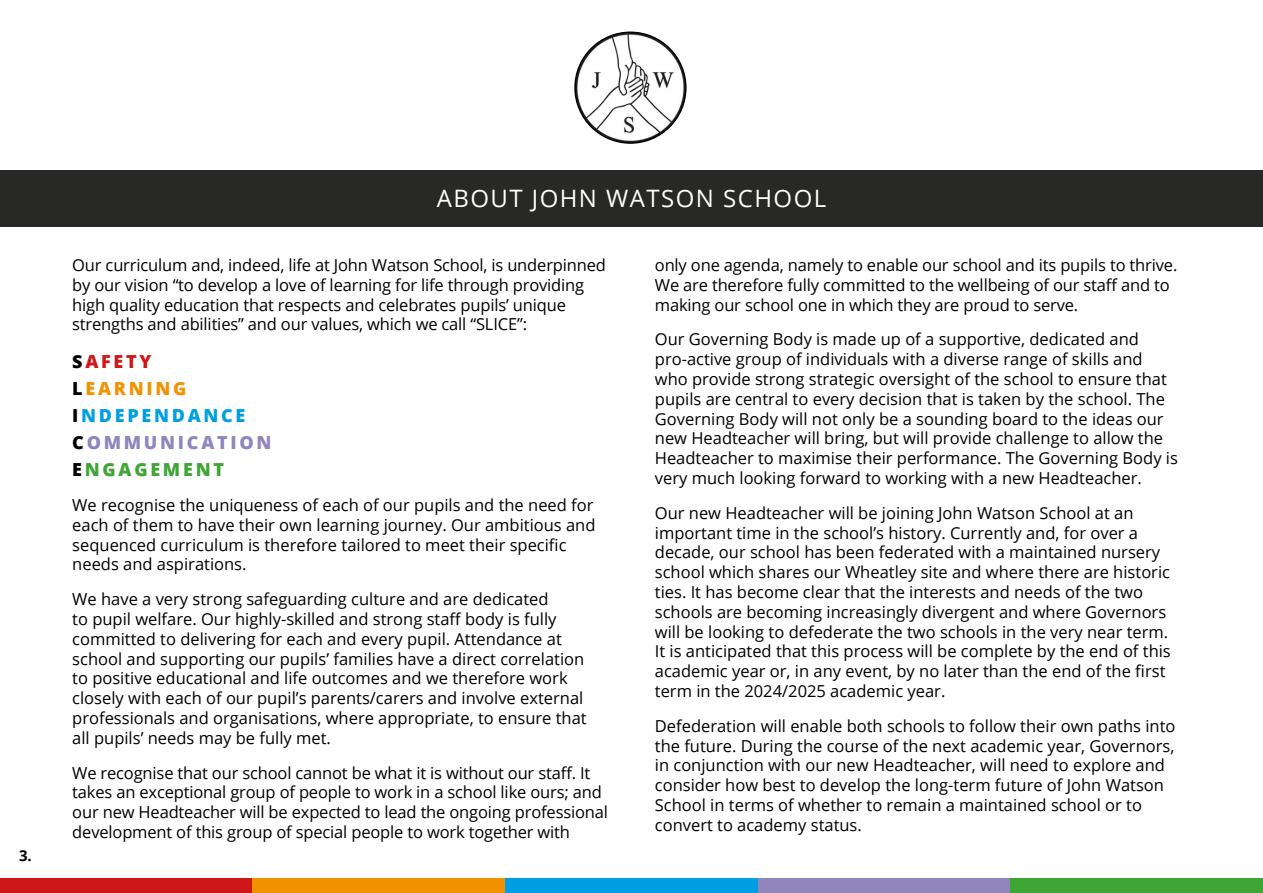
<style>
.page{position:relative;width:1263px;height:893px;background:#fff}
.page>*{position:absolute;margin:0;border:0;box-sizing:border-box;transform-origin:0 0}
.t1{font:24px "Open Sans";letter-spacing:.06em;color:#fff}
.t2{font:800 18px/27px "Open Sans";letter-spacing:.15em;color:#9185be}
.t3{font:16.5px/19.8px "Open Sans";color:#000}
.t4{font:700 15px "Open Sans";color:#000}
.s1{color:#000}
.s2{color:#cd1719}
.s3{color:#f39200}
.s4{color:#009fe3}
.s5{color:#3fa535}
</style>
<div class="page">
<div style="left:0;top:878px;width:253px;height:15px;background:#cd1719"></div>
<div style="left:253px;top:878px;width:252px;height:15px;background:#f39200"></div>
<div style="left:505px;top:878px;width:253px;height:15px;background:#009fe3"></div>
<div style="left:758px;top:878px;width:252px;height:15px;background:#9185be"></div>
<div style="left:1010px;top:878px;width:253px;height:15px;background:#3fa535"></div>
<div style="left:0;top:170px;width:1263px;height:57px;background:#282827"></div>
<img style="left:575px;top:32px;width:111px;height:111px;border-radius:55px">
<p class="t4" style="left:19px;top:845px;width:14px">3.</p>
<h1 class="t1" style="left:437px;top:182px;width:391px">ABOUT JOHN WATSON SCHOOL</h1>
<p class="t3" style="left:72px;top:255px;width:535px">Our curriculum and, indeed, life at John Watson School, is underpinned by our vision “to develop a love of learning for life through providing high quality education that respects and celebrates pupils’ unique strengths and abilities” and our values, which we call “SLICE”:</p>
<p class="t2" style="left:72px;top:347px;width:201px"><span class="s1">S</span><span class="s2">AFETY<br></span><span class="s1">L</span><span class="s3">EARNING<br></span><span class="s1">I</span><span class="s4">NDEPENDANCE<br></span><span class="s1">C</span>OMMUNICATION<br><span class="s1">E</span><span class="s5">NGAGEMENT</span></p>
<p class="t3" style="left:72px;top:495px;width:525px">We recognise the uniqueness of each of our pupils and the need for each of them to have their own learning journey. Our ambitious and sequenced curriculum is therefore tailored to meet their specific needs and aspirations.</p>
<p class="t3" style="left:72px;top:589px;width:516px">We have a very strong safeguarding culture and are dedicated<br>to pupil welfare. Our highly-skilled and strong staff body is fully committed to delivering for each and every pupil. Attendance at school and supporting our pupils’ families have a direct correlation to positive educational and life outcomes and we therefore work closely with each of our pupil’s parents/carers and involve external professionals and organisations, where appropriate, to ensure that all pupils’ needs may be fully met.</p>
<p class="t3" style="left:72px;top:762px;width:537px">We recognise that our school cannot be what it is without our staff. It takes an exceptional group of people to work in a school like ours; and our new Headteacher will be expected to lead the ongoing professional development of this group of special people to work together with</p>
<p class="t3" style="left:655px;top:255px;width:524px">only one agenda, namely to enable our school and its pupils to thrive.<br>We are therefore fully committed to the wellbeing of our staff and to making our school one in which they are proud to serve.</p>
<p class="t3" style="left:655px;top:329px;width:525px">Our Governing Body is made up of a supportive, dedicated and pro-active group of individuals with a diverse range of skills and who provide strong strategic oversight of the school to ensure that pupils are central to every decision that is taken by the school. The Governing Body will not only be a sounding board to the ideas our new Headteacher will bring, but will provide challenge to allow the Headteacher to maximise their performance. The Governing Body is very much looking forward to working with a new Headteacher.</p>
<p class="t3" style="left:655px;top:502px;width:517px">Our new Headteacher will be joining John Watson School at an important time in the school’s history. Currently and, for over a decade, our school has been federated with a maintained nursery school which shares our Wheatley site and where there are historic ties. It has become clear that the interests and needs of the two schools are becoming increasingly divergent and where Governors will be looking to defederate the two schools in the very near term.<br>It is anticipated that this process will be complete by the end of this academic year or, in any event, by no later than the end of the first term in the 2024/2025 academic year.</p>
<p class="t3" style="left:655px;top:715px;width:522px">Defederation will enable both schools to follow their own paths into the future. During the course of the next academic year, Governors, in conjunction with our new Headteacher, will need to explore and consider how best to develop the long-term future of John Watson School in terms of whether to remain a maintained school or to convert to academy status.</p>
</div>
